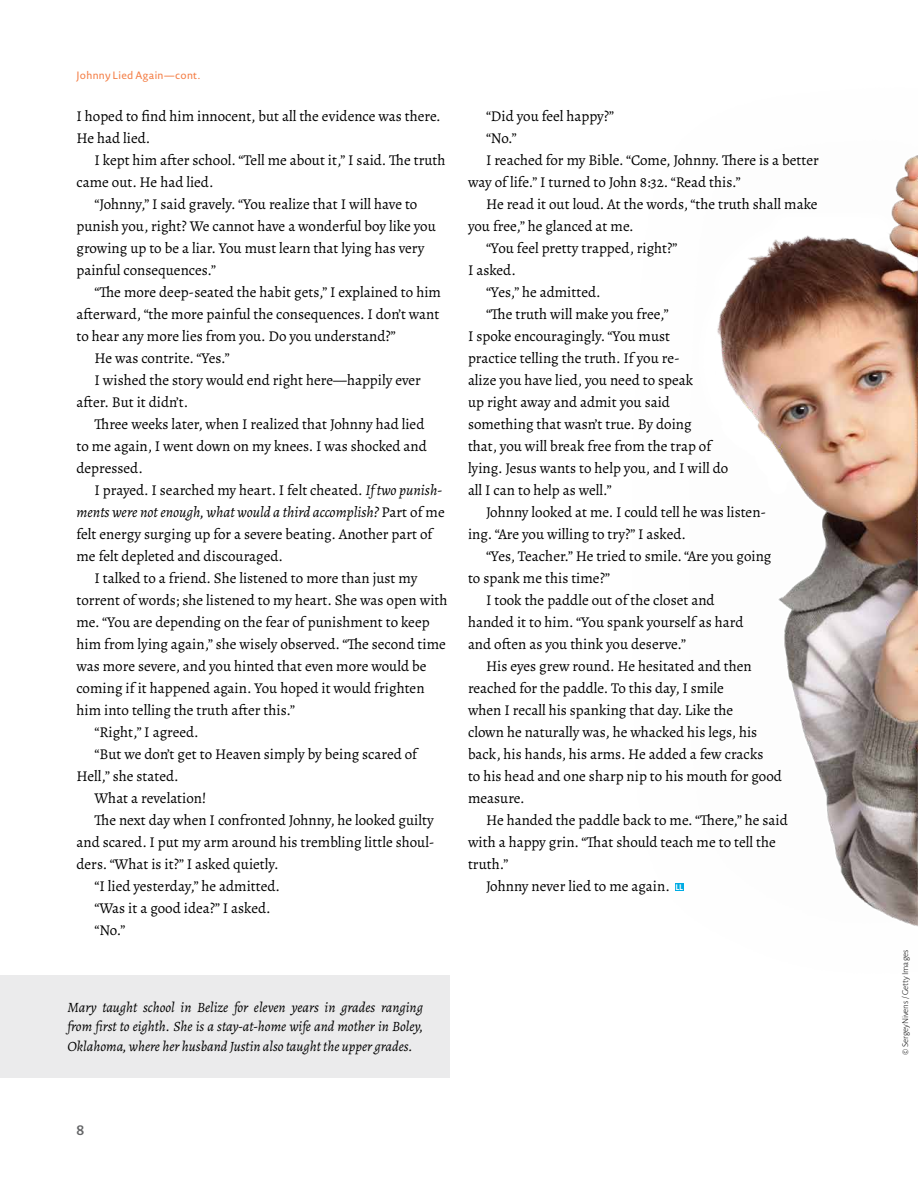
<style>
.page{position:relative;width:918px;height:1188px;background:#fff}
.page>*{position:absolute;margin:0;border:0;box-sizing:border-box;transform-origin:0 0}
.t1{font:15px/22px "Alegreya";color:#000}
.t2{font:italic 15px "Alegreya";color:#000}
.t3{font:italic 14.25px/19.5px "Alegreya";color:#000;text-align:justify}
.t4{font:600 13.5px "Novel Sans Pro";color:#636466}
.t5{font:10.5px "Novel Sans Pro";letter-spacing:.025em;color:#f47d44}
.t6{font:300 9px "Alegreya Sans";color:#000}
.s1{font-style:italic}
.s2{font-style:normal}
</style>
<div class="page">
<div style="left:0;top:976px;width:450px;height:102px;background:#ebebec"></div>
<img style="left:675px;top:155px;width:243px;height:772px">
<p class="t5" style="left:77px;top:68px;width:125px">Johnny Lied Again—cont.</p>
<p class="t1" style="left:76px;top:105px;width:366px">I hoped to find him innocent, but all the evidence was there.<br>He had lied.</p>
<p class="t1" style="left:94px;top:149px;width:353px">I kept him after school. “Tell me about it,” I said. The truth</p>
<p class="t1" style="left:76px;top:171px;width:139px">came out. He had lied.</p>
<p class="t1" style="left:94px;top:193px;width:324px">“Johnny,” I said gravely. “You realize that I will have to</p>
<p class="t1" style="left:76px;top:215px;width:361px">punish you, right? We cannot have a wonderful boy like you</p>
<p class="t1" style="left:76px;top:237px;width:350px">growing up to be a liar. You must learn that lying has very</p>
<p class="t1" style="left:76px;top:259px;width:141px">painful consequences.”</p>
<p class="t1" style="left:94px;top:281px;width:348px">“The more deep-seated the habit gets,” I explained to him</p>
<p class="t1" style="left:76px;top:303px;width:364px">afterward, “the more painful the consequences. I don’t want</p>
<p class="t1" style="left:76px;top:325px;width:321px">to hear any more lies from you. Do you understand?”</p>
<p class="t1" style="left:94px;top:347px;width:137px">He was contrite. “Yes.”</p>
<p class="t1" style="left:94px;top:369px;width:328px">I wished the story would end right here—happily ever</p>
<p class="t1" style="left:76px;top:391px;width:113px">after. But it didn’t.</p>
<p class="t1" style="left:94px;top:413px;width:331px">Three weeks later, when I realized that Johnny had lied</p>
<p class="t1" style="left:76px;top:435px;width:352px">to me again, I went down on my knees. I was shocked and</p>
<p class="t1" style="left:76px;top:457px;width:68px">depressed.</p>
<p class="t1" style="left:94px;top:479px;width:349px">I prayed. I searched my heart. I felt cheated. <span class="s1">If two punish-</span></p>
<p class="t2" style="left:76px;top:502px;width:370px">ments were not enough, what would a third accomplish? <span class="s2">Part of me</span></p>
<p class="t1" style="left:76px;top:523px;width:357px">felt energy surging up for a severe beating. Another part of</p>
<p class="t1" style="left:76px;top:545px;width:208px">me felt depleted and discouraged.</p>
<p class="t1" style="left:94px;top:567px;width:324px">I talked to a friend. She listened to more than just my</p>
<p class="t1" style="left:76px;top:589px;width:373px">torrent of words; she listened to my heart. She was open with</p>
<p class="t1" style="left:76px;top:611px;width:355px">me. “You are depending on the fear of punishment to keep</p>
<p class="t1" style="left:76px;top:633px;width:371px">him from lying again,” she wisely observed. “The second time</p>
<p class="t1" style="left:76px;top:655px;width:351px">was more severe, and you hinted that even more would be</p>
<p class="t1" style="left:76px;top:677px;width:350px">coming if it happened again. You hoped it would frighten</p>
<p class="t1" style="left:76px;top:699px;width:220px">him into telling the truth after this.”</p>
<p class="t1" style="left:94px;top:721px;width:106px">“Right,” I agreed.</p>
<p class="t1" style="left:94px;top:743px;width:324px">“But we don’t get to Heaven simply by being scared of</p>
<p class="t1" style="left:76px;top:765px;width:104px">Hell,” she stated.</p>
<p class="t1" style="left:94px;top:787px;width:113px">What a revelation!</p>
<p class="t1" style="left:94px;top:809px;width:341px">The next day when I confronted Johnny, he looked guilty</p>
<p class="t1" style="left:76px;top:831px;width:360px">and scared. I put my arm around his trembling little shoul-</p>
<p class="t1" style="left:76px;top:853px;width:204px">ders. “What is it?” I asked quietly.</p>
<p class="t1" style="left:94px;top:875px;width:187px">“I lied yesterday,” he admitted.</p>
<p class="t1" style="left:94px;top:897px;width:178px">“Was it a good idea?” I asked.</p>
<p class="t1" style="left:94px;top:919px;width:32px">“No.”</p>
<p class="t1" style="left:486px;top:105px;width:130px">“Did you feel happy?”</p>
<p class="t1" style="left:486px;top:127px;width:32px">“No.”</p>
<p class="t1" style="left:486px;top:149px;width:334px">I reached for my Bible. “Come, Johnny. There is a better</p>
<p class="t1" style="left:468px;top:171px;width:274px">way of life.” I turned to John 8:32. “Read this.”</p>
<p class="t1" style="left:486px;top:193px;width:333px">He read it out loud. At the words, “the truth shall make</p>
<p class="t1" style="left:468px;top:215px;width:167px">you free,” he glanced at me.</p>
<p class="t1" style="left:486px;top:237px;width:193px">“You feel pretty trapped, right?”</p>
<p class="t1" style="left:468px;top:259px;width:49px">I asked.</p>
<p class="t1" style="left:486px;top:281px;width:116px">“Yes,” he admitted.</p>
<p class="t1" style="left:486px;top:303px;width:184px">“The truth will make you free,”</p>
<p class="t1" style="left:468px;top:325px;width:204px">I spoke encouragingly. “You must</p>
<p class="t1" style="left:468px;top:347px;width:213px">practice telling the truth. If you re-</p>
<p class="t1" style="left:468px;top:369px;width:227px">alize you have lied, you need to speak</p>
<p class="t1" style="left:468px;top:391px;width:204px">up right away and admit you said</p>
<p class="t1" style="left:468px;top:413px;width:225px">something that wasn’t true. By doing</p>
<p class="t1" style="left:468px;top:435px;width:245px">that, you will break free from the trap of</p>
<p class="t1" style="left:468px;top:457px;width:262px">lying. Jesus wants to help you, and I will do</p>
<p class="t1" style="left:468px;top:479px;width:145px">all I can to help as well.”</p>
<p class="t1" style="left:486px;top:501px;width:282px">Johnny looked at me. I could tell he was listen-</p>
<p class="t1" style="left:468px;top:523px;width:220px">ing. “Are you willing to try?” I asked.</p>
<p class="t1" style="left:486px;top:545px;width:287px">“Yes, Teacher.” He tried to smile. “Are you going</p>
<p class="t1" style="left:468px;top:567px;width:144px">to spank me this time?”</p>
<p class="t1" style="left:486px;top:589px;width:230px">I took the paddle out of the closet and</p>
<p class="t1" style="left:468px;top:611px;width:277px">handed it to him. “You spank yourself as hard</p>
<p class="t1" style="left:468px;top:633px;width:220px">and often as you think you deserve.”</p>
<p class="t1" style="left:486px;top:655px;width:267px">His eyes grew round. He hesitated and then</p>
<p class="t1" style="left:468px;top:677px;width:258px">reached for the paddle. To this day, I smile</p>
<p class="t1" style="left:468px;top:699px;width:267px">when I recall his spanking that day. Like the</p>
<p class="t1" style="left:468px;top:721px;width:291px">clown he naturally was, he whacked his legs, his</p>
<p class="t1" style="left:468px;top:743px;width:297px">back, his hands, his arms. He added a few cracks</p>
<p class="t1" style="left:468px;top:765px;width:315px">to his head and one sharp nip to his mouth for good</p>
<p class="t1" style="left:468px;top:787px;width:58px">measure.</p>
<p class="t1" style="left:486px;top:809px;width:303px">He handed the paddle back to me. “There,” he said</p>
<p class="t1" style="left:468px;top:831px;width:309px">with a happy grin. “That should teach me to tell the</p>
<p class="t1" style="left:468px;top:853px;width:42px">truth.”</p>
<p class="t1" style="left:486px;top:875px;width:185px">Johnny never lied to me again.</p>
<p class="t3" style="left:68px;top:997px;width:357px">Mary taught school in Belize for eleven years in grades ranging from first to eighth. She is a stay-at-home wife and mother in Boley, Oklahoma, where her husband Justin also taught the upper grades.</p>
<p class="t4" style="left:76px;top:1121px;width:9px">8</p>
<p class="t6" style="left:899px;top:1055px;width:107px;rotate:-90deg">© SergeyNivens / Getty Images</p>
</div>
